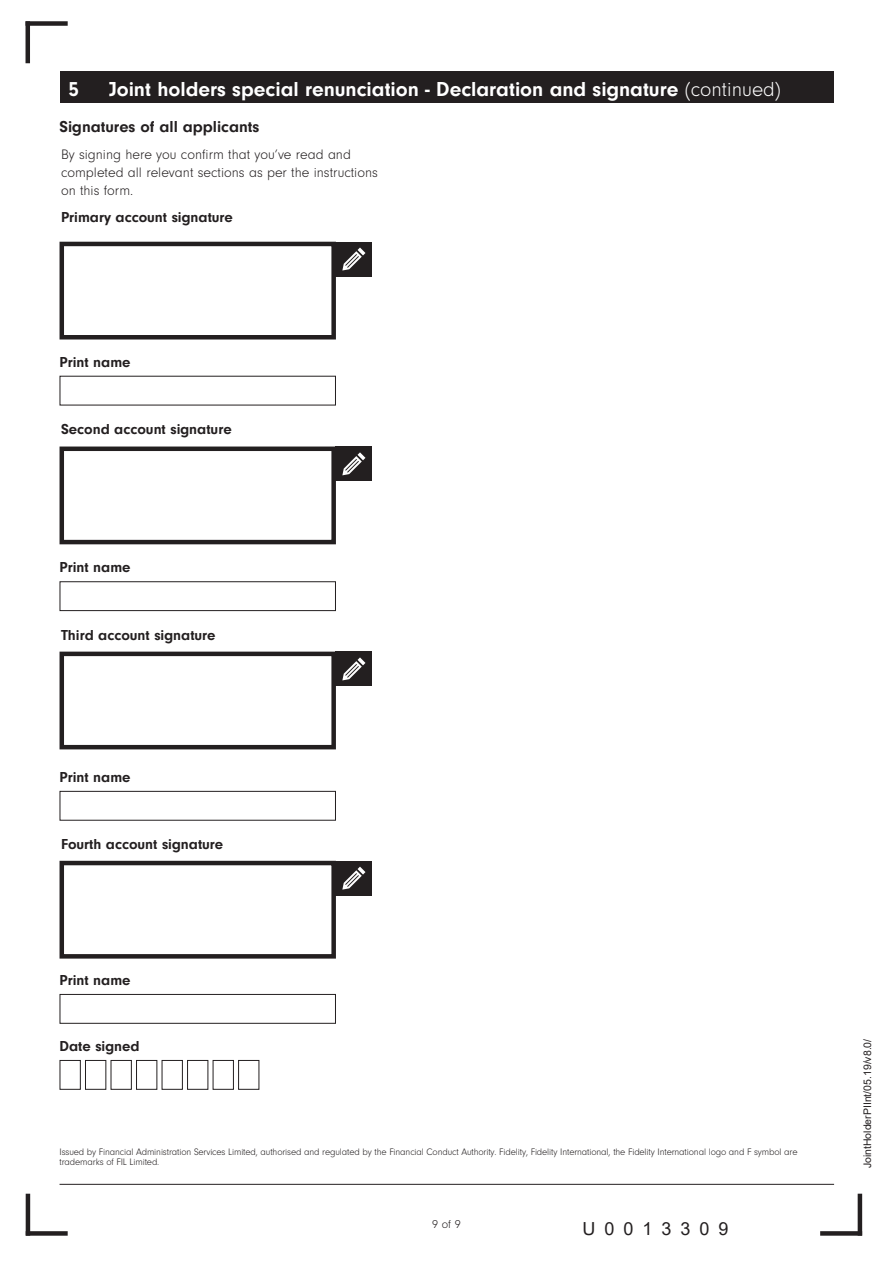
<style>
.page{position:relative;width:893px;height:1263px;background:#fff}
.page>*{position:absolute;margin:0;border:0;box-sizing:border-box;transform-origin:0 0}
.t1{font:700 21px "Neuzeit Gro";color:#fff}
.t2{font:18px "Arial";letter-spacing:.5em;color:#231f20}
.t3{font:700 16.5px "Neuzeit Gro";color:#231f20}
.t4{font:700 15px "Neuzeit Gro";color:#231f20}
.t5{font:300 14.25px/18px "Neuzeit Gro";color:#231f20}
.t6{font:300 12px "Neuzeit Gro";color:#231f20}
.t7{font:10.5px "Arial";color:#231f20}
.t8{font:300 9.75px/9.8px "Neuzeit Gro";letter-spacing:-.015em;color:#231f20}
.s1{font-weight:300}
</style>
<div class="page">
<div style="left:26px;top:21px;width:42px;height:5px;background:#231f20"></div>
<hr style="left:26px;top:21px;width:4px;height:42px;background:#231f20">
<div style="left:820px;top:1231px;width:42px;height:5px;background:#231f20"></div>
<hr style="left:858px;top:1194px;width:4px;height:41px;background:#231f20">
<hr style="left:26px;top:1194px;width:4px;height:42px;background:#231f20">
<div style="left:26px;top:1231px;width:42px;height:5px;background:#231f20"></div>
<hr style="left:60px;top:1184px;width:774px;height:1px;background:#231f20">
<div style="left:60px;top:71px;width:773px;height:32px;background:#231f20"></div>
<div style="left:60px;top:242px;width:276px;height:97px;border:4px solid #231f20"></div>
<div style="left:336px;top:242px;width:36px;height:34px;background:#231f20"></div>
<svg style="left:342px;top:248px;width:23px;height:22px"></svg>
<div style="left:60px;top:446px;width:276px;height:98px;border:4px solid #231f20"></div>
<div style="left:336px;top:446px;width:36px;height:35px;background:#231f20"></div>
<svg style="left:342px;top:452px;width:23px;height:23px"></svg>
<div style="left:60px;top:581px;width:276px;height:30px;border:1px solid #231f20"></div>
<div style="left:60px;top:652px;width:276px;height:97px;border:4px solid #231f20"></div>
<div style="left:336px;top:652px;width:36px;height:34px;background:#231f20"></div>
<svg style="left:342px;top:657px;width:23px;height:23px"></svg>
<div style="left:60px;top:791px;width:276px;height:30px;border:1px solid #231f20"></div>
<div style="left:60px;top:1060px;width:21px;height:30px;border:1px solid #231f20"></div>
<div style="left:85px;top:1060px;width:21px;height:30px;border:1px solid #231f20"></div>
<div style="left:111px;top:1060px;width:21px;height:30px;border:1px solid #231f20"></div>
<div style="left:136px;top:1060px;width:21px;height:30px;border:1px solid #231f20"></div>
<div style="left:162px;top:1060px;width:21px;height:30px;border:1px solid #231f20"></div>
<div style="left:187px;top:1060px;width:21px;height:30px;border:1px solid #231f20"></div>
<div style="left:213px;top:1060px;width:21px;height:30px;border:1px solid #231f20"></div>
<div style="left:238px;top:1060px;width:21px;height:30px;border:1px solid #231f20"></div>
<div style="left:60px;top:861px;width:276px;height:97px;border:4px solid #231f20"></div>
<div style="left:336px;top:861px;width:36px;height:34px;background:#231f20"></div>
<svg style="left:342px;top:867px;width:23px;height:23px"></svg>
<div style="left:60px;top:994px;width:276px;height:30px;border:1px solid #231f20"></div>
<p class="t1" style="left:69px;top:77px;width:12px">5</p>
<p class="t1" style="left:109px;top:77px;width:674px">Joint holders special renunciation - Declaration and signature <span class="s1">(continued)</span></p>
<p class="t3" style="left:60px;top:118px;width:201px">Signatures of all applicants</p>
<p class="t5" style="left:61px;top:145px;width:318px">By signing here you confirm that you’ve read and completed all relevant sections as per the instructions on this form.</p>
<p class="t4" style="left:61px;top:209px;width:173px">Primary account signature</p>
<p class="t4" style="left:60px;top:353px;width:73px">Print name</p>
<p class="t4" style="left:61px;top:421px;width:172px">Second account signature</p>
<p class="t4" style="left:60px;top:559px;width:73px">Print name</p>
<p class="t4" style="left:61px;top:626px;width:156px">Third account signature</p>
<p class="t4" style="left:60px;top:768px;width:73px">Print name</p>
<p class="t4" style="left:61px;top:836px;width:164px">Fourth account signature</p>
<p class="t4" style="left:60px;top:971px;width:73px">Print name</p>
<p class="t4" style="left:60px;top:1037px;width:82px">Date signed</p>
<p class="t8" style="left:60px;top:1147px;width:740px">Issued by Financial Administration Services Limited, authorised and regulated by the Financial Conduct Authority. Fidelity, Fidelity International, the Fidelity International logo and F symbol are trademarks of FIL Limited.</p>
<p class="t6" style="left:432px;top:1217px;width:30px">9 of 9</p>
<p class="t2" style="left:582px;top:1216px;width:148px">U0013309</p>
<p class="t7" style="left:860px;top:1168px;width:131px;rotate:-90deg">JointHolderPIInt/05.19/v8.0/</p>
</div>
